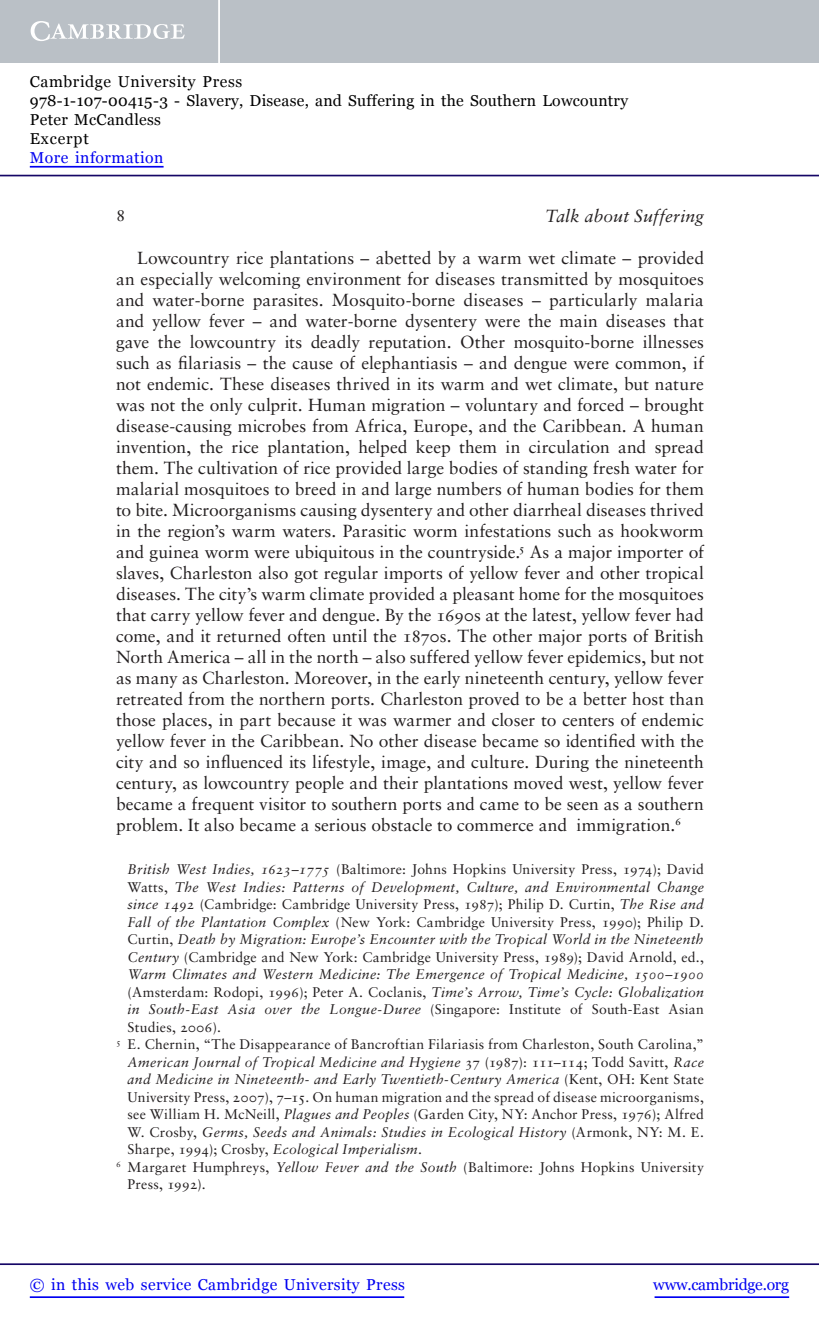
<style>
.page{position:relative;width:819px;height:1323px;background:#fff}
.page>*{position:absolute;margin:0;border:0;box-sizing:border-box;transform-origin:0 0}
.t1{font:17.5px/21px "Sabon LT Std";letter-spacing:-.005em;color:#231f20;text-align:justify}
.t2{font:italic 17.5px "Sabon LT Std";letter-spacing:.01em;color:#231f20}
.t3{font:16.62px "Sabon LT Std";color:#231f20}
.t4{font:15.75px/18.9px "Georgia";letter-spacing:.015em;color:#000}
.t5{font:15.75px "Georgia";letter-spacing:.025em;color:#0000f1}
.t6{font:15.75px "Georgia";letter-spacing:-.015em;color:#0000f1}
.t7{font:14px "Sabon LT Std";letter-spacing:.015em;color:#231f20}
.t8{font:italic 14px "Sabon LT Std";letter-spacing:.02em;color:#231f20}
.s1{font-style:italic}
.s2{font-style:normal}
</style>
<div class="page">
<hr style="left:655px;top:1296px;width:134px;height:2px;background:#0000f1">
<hr style="left:0;top:1263px;width:819px;height:2px;background:#150666">
<div style="left:0;top:0;width:819px;height:63px;background:#bac0c6"></div>
<svg style="left:31px;top:21px;width:154px;height:20px"></svg>
<hr style="left:218px;top:0;width:2px;height:63px;background:#fff">
<hr style="left:0;top:175px;width:819px;height:1px;background:#150666">
<hr style="left:30px;top:1296px;width:374px;height:2px;background:#0000f1">
<hr style="left:30px;top:166px;width:134px;height:2px;background:#0000f1">
<p class="t4" style="left:30px;top:72px;width:600px">Cambridge University Press<br>978-1-107-00415-3 - Slavery, Disease, and Suffering in the Southern Lowcountry Peter McCandless<br>Excerpt</p>
<p class="t5" style="left:30px;top:148px;width:135px">More information</p>
<p class="t3" style="left:116px;top:208px;width:11px">8</p>
<p class="t2" style="left:545px;top:208px;width:160px">Talk about Suffering</p>
<p class="t1" style="left:116px;top:248px;width:590px;text-indent:21px">Lowcountry rice plantations – abetted by a warm wet climate – provided an especially welcoming environment for diseases transmitted by mosquitoes and water-borne parasites. Mosquito-borne diseases – particularly malaria and yellow fever – and water-borne dysentery were the main diseases that gave the lowcountry its deadly reputation. Other mosquito-borne illnesses such as filariasis – the cause of elephantiasis – and dengue were common, if not endemic. These diseases thrived in its warm and wet climate, but nature was not the only culprit. Human migration – voluntary and forced – brought disease-causing microbes from Africa, Europe, and the Caribbean. A human invention, the rice plantation, helped keep them in circulation and spread them. The cultivation of rice provided large bodies of standing fresh water for malarial mosquitoes to breed in and large numbers of human bodies for them to bite. Microorganisms causing dysentery and other diarrheal diseases thrived in the region’s warm waters. Parasitic worm infestations such as hookworm and guinea worm were ubiquitous in the countryside.<sup>5</sup> As a major importer of slaves, Charleston also got regular imports of yellow fever and other tropical diseases. The city’s warm climate provided a pleasant home for the mosquitoes that carry yellow fever and dengue. By the 1690s at the latest, yellow fever had come, and it returned often until the 1870s. The other major ports of British North America – all in the north – also suffered yellow fever epidemics, but not as many as Charleston. Moreover, in the early nineteenth century, yellow fever retreated from the northern ports. Charleston proved to be a better host than those places, in part because it was warmer and closer to centers of endemic yellow fever in the Caribbean. No other disease became so identified with the city and so influenced its lifestyle, image, and culture. During the nineteenth century, as lowcountry people and their plantations moved west, yellow fever became a frequent visitor to southern ports and came to be seen as a southern problem. It also became a serious obstacle to commerce and immigration.<sup>6</sup></p>
<p class="t7" style="left:128px;top:864px;width:578px"><span class="s1">British West Indies, 1623–1775</span> (Baltimore: Johns Hopkins University Press, 1974); David</p>
<p class="t8" style="left:128px;top:881px;width:578px"><span class="s2">Watts,</span> The West Indies: Patterns of Development, Culture, and Environmental Change</p>
<p class="t7" style="left:128px;top:899px;width:578px"><span class="s1">since 1492</span> (Cambridge: Cambridge University Press, 1987); Philip D. Curtin, <span class="s1">The Rise and</span></p>
<p class="t7" style="left:128px;top:916px;width:578px"><span class="s1">Fall of the Plantation Complex</span> (New York: Cambridge University Press, 1990); Philip D.</p>
<p class="t8" style="left:128px;top:934px;width:578px"><span class="s2">Curtin,</span> Death by Migration: Europe’s Encounter with the Tropical World in the Nineteenth</p>
<p class="t7" style="left:128px;top:951px;width:578px"><span class="s1">Century</span> (Cambridge and New York: Cambridge University Press, 1989); David Arnold, ed.,</p>
<p class="t8" style="left:128px;top:969px;width:578px">Warm Climates and Western Medicine: The Emergence of Tropical Medicine, 1500–1900</p>
<p class="t7" style="left:128px;top:986px;width:578px">(Amsterdam: Rodopi, 1996); Peter A. Coclanis, <span class="s1">Time’s Arrow, Time’s Cycle: Globalization</span></p>
<p class="t7" style="left:128px;top:1004px;width:578px"><span class="s1">in South-East Asia over the Longue-Duree</span> (Singapore: Institute of South-East Asian</p>
<p class="t7" style="left:128px;top:1021px;width:95px">Studies, 2006).</p>
<p class="t7" style="left:116px;top:1039px;width:589px"><sup>5</sup> E. Chernin, “The Disappearance of Bancroftian Filariasis from Charleston, South Carolina,”</p>
<p class="t8" style="left:128px;top:1056px;width:578px">American Journal of Tropical Medicine and Hygiene <span class="s2">37 (1987): 111–114; Todd Savitt,</span> Race</p>
<p class="t8" style="left:128px;top:1074px;width:578px">and Medicine in Nineteenth- and Early Twentieth-Century America <span class="s2">(Kent, OH: Kent State</span></p>
<p class="t7" style="left:128px;top:1091px;width:578px">University Press, 2007), 7–15. On human migration and the spread of disease microorganisms,</p>
<p class="t7" style="left:128px;top:1109px;width:578px">see William H. McNeill, <span class="s1">Plagues and Peoples</span> (Garden City, NY: Anchor Press, 1976); Alfred</p>
<p class="t8" style="left:128px;top:1126px;width:578px"><span class="s2">W. Crosby,</span> Germs, Seeds and Animals: Studies in Ecological History <span class="s2">(Armonk, NY: M. E.</span></p>
<p class="t7" style="left:128px;top:1144px;width:296px">Sharpe, 1994); Crosby, <span class="s1">Ecological Imperialism</span>.</p>
<p class="t7" style="left:116px;top:1161px;width:589px"><sup>6</sup> Margaret Humphreys, <span class="s1">Yellow Fever and the South</span> (Baltimore: Johns Hopkins University</p>
<p class="t7" style="left:128px;top:1179px;width:80px">Press, 1992).</p>
<p class="t5" style="left:30px;top:1276px;width:377px">© in this web service Cambridge University Press</p>
<p class="t6" style="left:653px;top:1276px;width:137px">www.cambridge.org</p>
</div>
